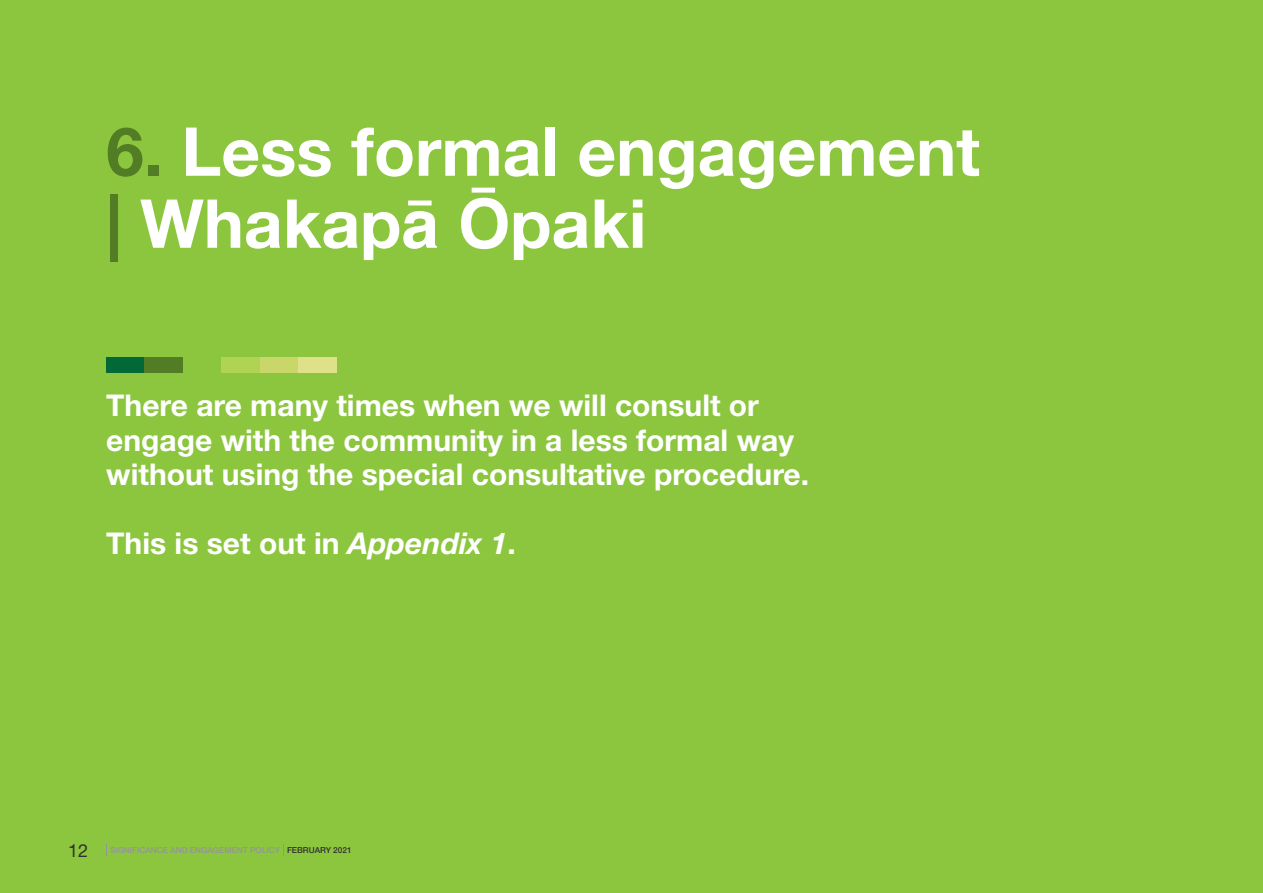
<style>
.page{position:relative;width:1263px;height:893px;background:#8bc63e}
.page>*{position:absolute;margin:0;border:0;box-sizing:border-box;transform-origin:0 0}
.head_no_line{font:700 67.5px/72px "Helvetica Neue LT Std";color:#fff}
.subhead_1b{font:700 30px/34.5px "Helvetica Neue LT Std";color:#fff}
.t1{font:500 8.25px "Helvetica Neue LT Std";color:#939598}
.s1{color:#527d25}
.s2{font-family:"Helvetica"}
.s3{font-style:italic}
.s4{font-weight:400;font-size:18px;color:#312f30}
.s5{color:#312f30}
</style>
<div class="page">
<div style="left:106px;top:358px;width:39px;height:15px;background:#006937"></div>
<div style="left:145px;top:358px;width:38px;height:15px;background:#527d25"></div>
<div style="left:260px;top:358px;width:39px;height:15px;background:#c9d669"></div>
<div style="left:222px;top:358px;width:38px;height:15px;background:#b0d354"></div>
<div style="left:299px;top:358px;width:38px;height:15px;background:#dee18a"></div>
<svg style="left:106px;top:844px;width:1px;height:12px"></svg>
<svg style="left:283px;top:844px;width:1px;height:12px"></svg>
<p class="head_no_line" style="left:106px;top:114px;width:875px"><span class="s1">6.</span> Less formal engagement <span class="s1">|</span> Whakap<span class="s2">ā Ō</span>paki</p>
<p class="subhead_1b" style="left:106px;top:388px;width:704px">There are many times when we will consult or engage with the community in a less formal way without using the special consultative procedure.</p>
<p class="subhead_1b" style="left:106px;top:525px;width:411px">This is set out in <span class="s3">Appendix 1</span>.</p>
<p class="t1" style="left:68px;top:845px;width:285px"><span class="s4">12</span> SIGNIFICANCE AND ENGAGEMENT POLICY <span class="s5">FEBRUARY 2021</span></p>
</div>
